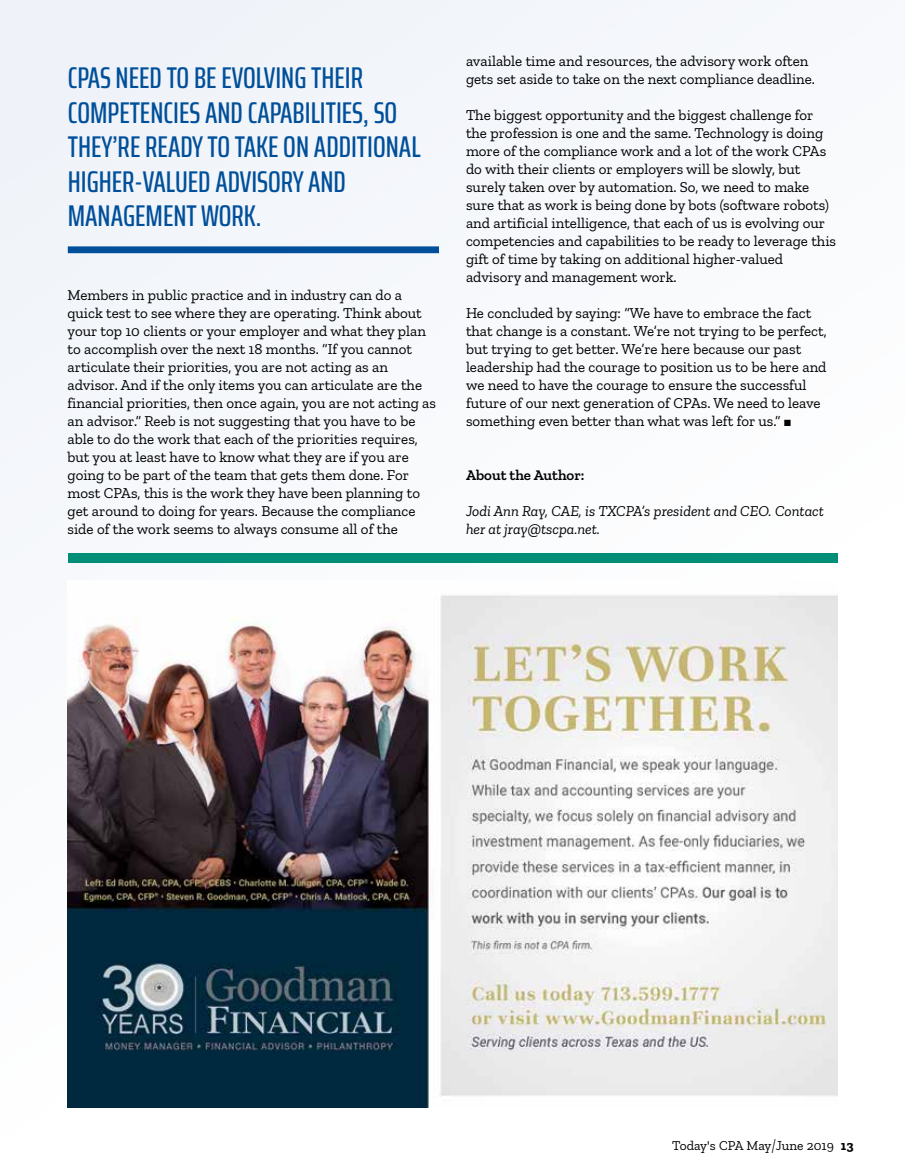
<style>
.page{position:relative;width:905px;height:1175px;background:#fff}
.page>*{position:absolute;margin:0;border:0;box-sizing:border-box;transform-origin:0 0}
.t1{font:500 extra-condensed 30px/34.5px "Saira";color:#004f9a}
.t2{font:15px/18px "Zilla Slab";color:#000}
.t3{font:italic 15px/18px "Zilla Slab";color:#000}
.t4{font:600 15px "Zilla Slab";color:#000}
.t5{font:13.5px "Zilla Slab";color:#000}
.s1{font-weight:300;font-size:20.25px}
.s2{font-weight:700}
</style>
<div class="page">
<div style="left:0;top:0;width:904px;height:1174px;background:#f7f9fc"></div>
<div style="left:68px;top:246px;width:371px;height:7px;background:#004f9a"></div>
<img style="left:68px;top:595px;width:769px;height:512px">
<div style="left:68px;top:553px;width:769px;height:9px;background:#008e77"></div>
<h1 class="t1" style="left:68px;top:60px;width:354px">CPAS NEED TO BE EVOLVING THEIR<br>COMPETENCIES AND CAPABILITIES, SO<br>THEY’RE READY TO TAKE ON ADDITIONAL<br>HIGHER-VALUED ADVISORY AND<br>MANAGEMENT WORK.</h1>
<p class="t2" style="left:68px;top:286px;width:370px">Members in public practice and in industry can do a quick test to see where they are operating. Think about your top 10 clients or your employer and what they plan to accomplish over the next 18 months. “If you cannot articulate their priorities, you are not acting as an advisor. And if the only items you can articulate are the financial priorities, then once again, you are not acting as an advisor.” Reeb is not suggesting that you have to be able to do the work that each of the priorities requires, but you at least have to know what they are if you are going to be part of the team that gets them done. For most CPAs, this is the work they have been planning to get around to doing for years. Because the compliance side of the work seems to always consume all of the</p>
<p class="t2" style="left:466px;top:52px;width:350px">available time and resources, the advisory work often gets set aside to take on the next compliance deadline.</p>
<p class="t2" style="left:466px;top:106px;width:371px">The biggest opportunity and the biggest challenge for the profession is one and the same. Technology is doing more of the compliance work and a lot of the work CPAs do with their clients or employers will be slowly, but surely taken over by automation. So, we need to make sure that as work is being done by bots (software robots) and artificial intelligence, that each of us is evolving our competencies and capabilities to be ready to leverage this gift of time by taking on additional higher-valued advisory and management work.</p>
<p class="t2" style="left:466px;top:304px;width:362px">He concluded by saying: “We have to embrace the fact that change is a constant. We’re not trying to be perfect, but trying to get better. We’re here because our past leadership had the courage to position us to be here and we need to have the courage to ensure the successful future of our next generation of CPAs. We need to leave something even better than what was left for us.” ■</p>
<p class="t4" style="left:466px;top:466px;width:120px">About the Author:</p>
<p class="t3" style="left:466px;top:502px;width:359px">Jodi Ann Ray, CAE, is TXCPA’s president and CEO. Contact her at jray@tscpa.net.</p>
<p class="t5" style="left:672px;top:1138px;width:183px">Today's CPA May<span class="s1">/</span>June 2019 <span class="s2">13</span></p>
</div>
